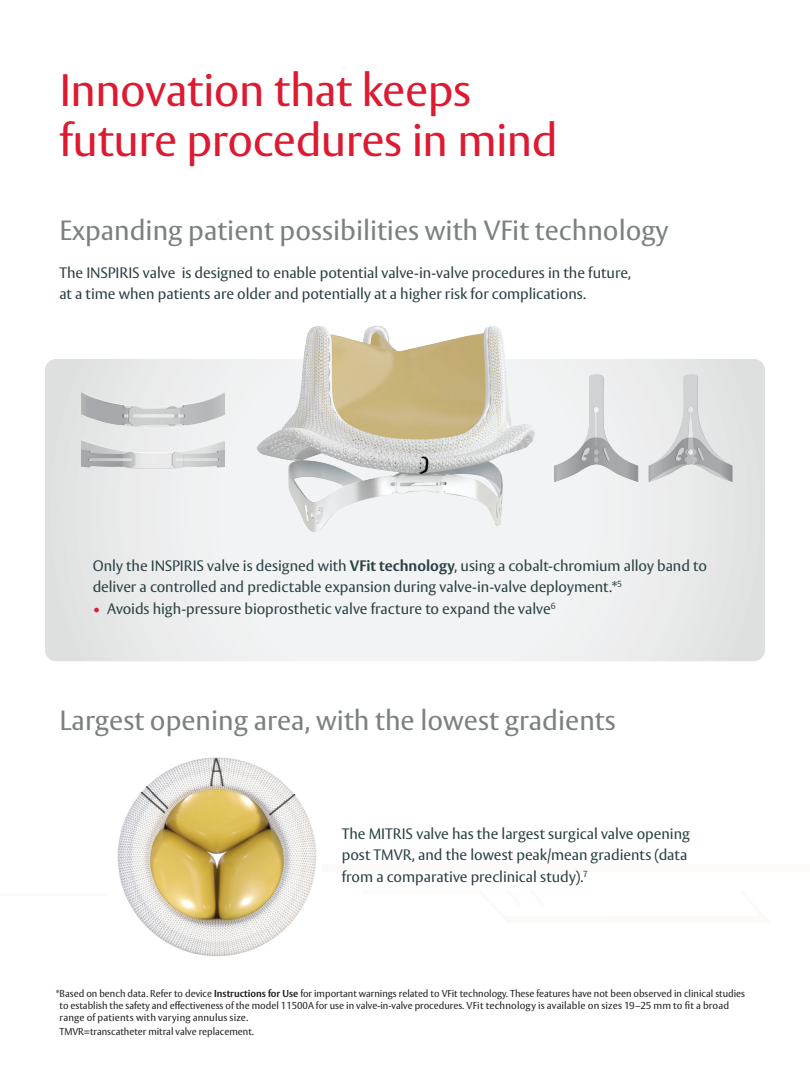
<style>
.page{position:relative;width:810px;height:1080px;background:#fff}
.page>*{position:absolute;margin:0;border:0;box-sizing:border-box;transform-origin:0 0}
.t1{font:45px/50px "Vesta Std";letter-spacing:-.01em;color:#dc1a32}
.t2{font:27.5px "Vesta Std";color:#7b8080}
.t3{font:15px/21.2px "Vesta Std";letter-spacing:-.005em;color:#2b4144}
.t4{font:10px/12px "Vesta Std";color:#231f20}
.s1{font-weight:700}
.s2{color:#dc1a32}
</style>
<div class="page">
<hr style="left:809px;top:0;width:1px;height:1080px;background:#faf6f3">
<svg style="left:45px;top:359px;width:720px;height:302px"></svg>
<img style="left:81px;top:383px;width:143px;height:94px">
<img style="left:555px;top:360px;width:180px;height:122px">
<img style="left:254px;top:326px;width:301px;height:214px">
<div style="left:308px;top:864px;width:502px;height:7px;background:#faf6f3"></div>
<img style="left:117px;top:757px;width:204px;height:200px">
<h1 class="t1" style="left:59px;top:65px;width:500px">Innovation that keeps future procedures in mind</h1>
<h2 class="t2" style="left:59px;top:214px;width:610px">Expanding patient possibilities with VFit technology</h2>
<p class="t3" style="left:59px;top:262px;width:573px">The INSPIRIS valve is designed to enable potential valve-in-valve procedures in the future, at a time when patients are older and potentially at a higher risk for complications.</p>
<p class="t3" style="left:93px;top:555px;width:616px">Only the INSPIRIS valve is designed with <span class="s1">VFit technology</span>, using a cobalt-chromium alloy band to deliver a controlled and predictable expansion during valve-in-valve deployment.*<sup>5</sup></p>
<p class="t3" style="left:93px;top:598px;width:464px"><span class="s2">•</span> Avoids high-pressure bioprosthetic valve fracture to expand the valve<sup>6</sup></p>
<h2 class="t2" style="left:59px;top:704px;width:558px">Largest opening area, with the lowest gradients</h2>
<p class="t3" style="left:342px;top:823px;width:350px">The MITRIS valve has the largest surgical valve opening post TMVR, and the lowest peak/mean gradients (data from a comparative preclinical study).<sup>7</sup></p>
<p class="t4" style="left:60px;top:987px;width:687px;text-indent:-4px">*Based on bench data. Refer to device <span class="s1">Instructions for Use</span> for important warnings related to VFit technology. These features have not been observed in clinical studies to establish the safety and effectiveness of the model 11500A for use in valve-in-valve procedures. VFit technology is available on sizes 19–25 mm to fit a broad range of patients with varying annulus size.</p>
<p class="t4" style="left:59px;top:1025px;width:196px">TMVR=transcatheter mitral valve replacement.</p>
</div>
